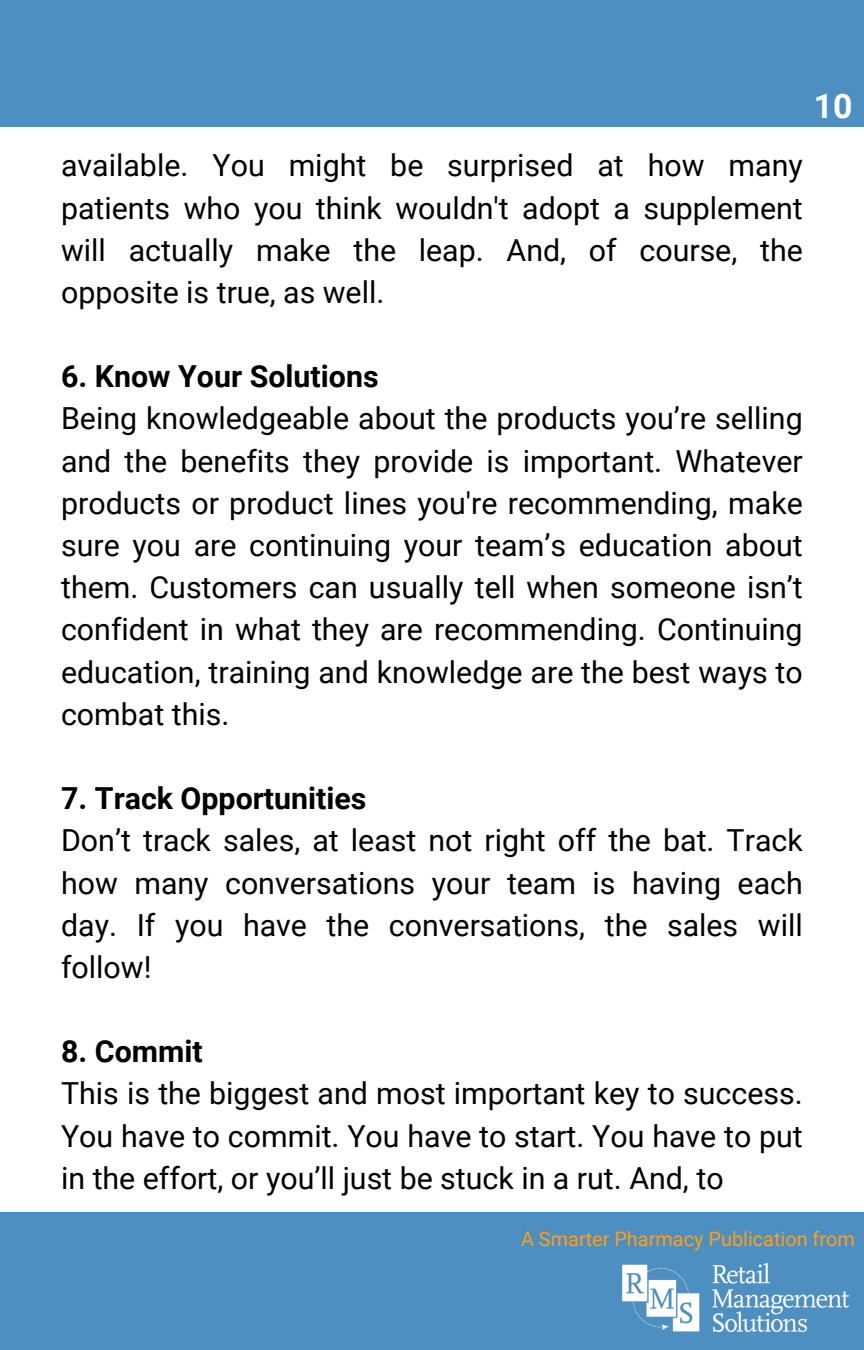
<style>
.page{position:relative;width:864px;height:1350px;background:#4e8fc1}
.page>*{position:absolute;margin:0;border:0;box-sizing:border-box;transform-origin:0 0}
.t1{font:700 33.75px "Roboto";color:#fff}
.t2{font:30.38px/42.3px "Roboto";color:#000}
.t3{font:20.03px "Roboto";color:#ff9e18}
.s1{font-weight:700}
</style>
<div class="page">
<div style="left:0;top:127px;width:864px;height:1084px;background:#fff"></div>
<img style="left:622px;top:1264px;width:226px;height:67px">
<h1 class="t2" style="left:61px;top:145px;width:743px;text-align:justify">available. You might be surprised at how many patients who you think wouldn't adopt a supplement will actually make the leap. And, of course, the opposite is true, as well.</h1>
<h1 class="t1" style="left:814px;top:87px;width:40px">10</h1>
<h1 class="t2" style="left:61px;top:356px;width:743px"><span class="s1">6. Know Your Solutions<br></span>Being knowledgeable about the products you’re selling and the benefits they provide is important. Whatever products or product lines you're recommending, make sure you are continuing your team’s education about them. Customers can usually tell when someone isn’t confident in what they are recommending. Continuing education, training and knowledge are the best ways to combat this.</h1>
<h1 class="t2" style="left:61px;top:778px;width:743px"><span class="s1">7. Track Opportunities<br></span>Don’t track sales, at least not right off the bat. Track how many conversations your team is having each day. If you have the conversations, the sales will follow!</h1>
<p class="t2" style="left:61px;top:1031px;width:743px"><span class="s1">8. Commit<br></span>This is the biggest and most important key to success.<br>You have to commit. You have to start. You have to put in the effort, or you’ll just be stuck in a rut. And, to</p>
<p class="t3" style="left:521px;top:1227px;width:336px">A Smarter Pharmacy Publication from</p>
</div>
